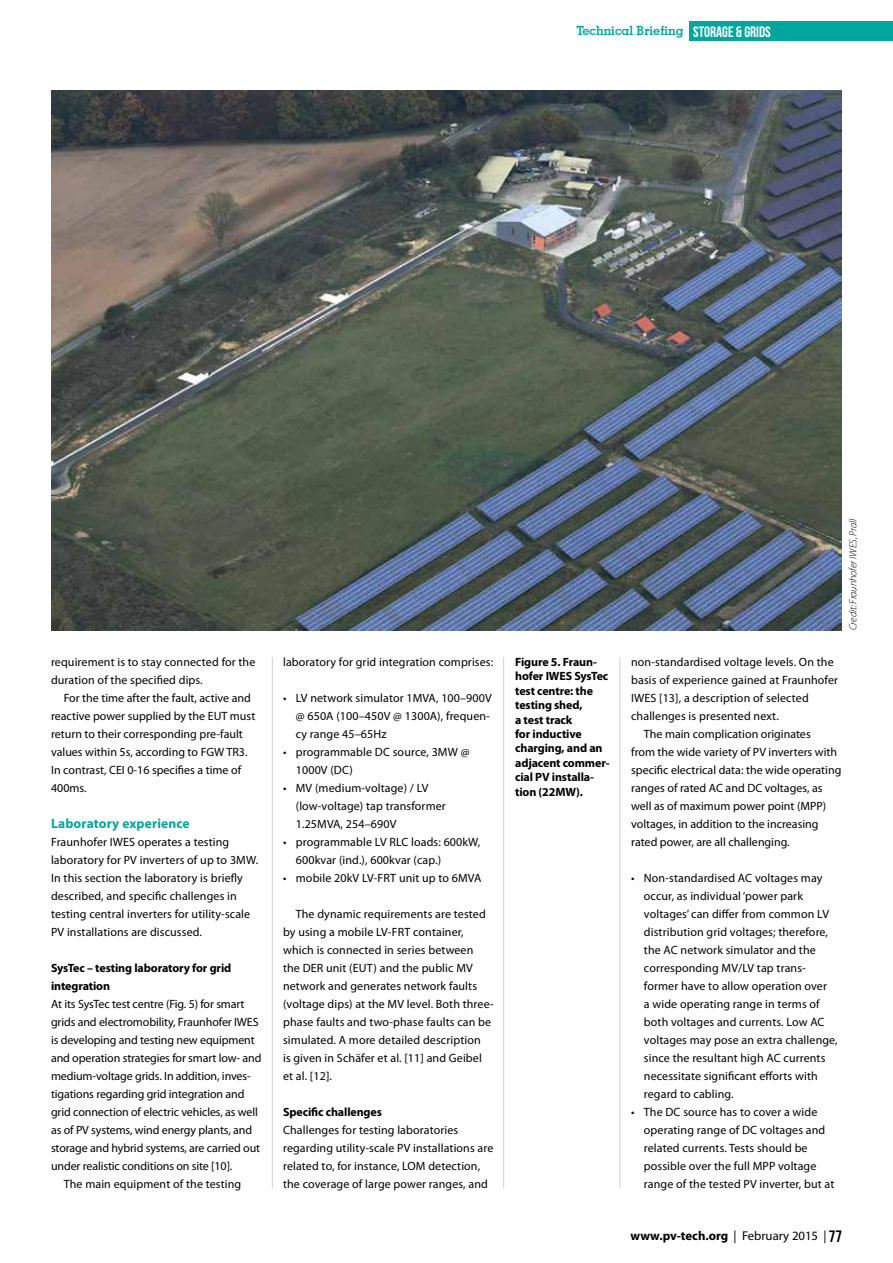
<style>
.page{position:relative;width:893px;height:1263px;background:#fff}
.page>*{position:absolute;margin:0;border:0;box-sizing:border-box;transform-origin:0 0}
.t1{font:700 13.5px "Myriad Pro";letter-spacing:.01em;color:#00a69e}
.t2{font:700 12.75px "Myriad Pro";color:#000}
.t3{font:700 12.75px "Geometric Slab 703 BT";color:#00a69e}
.t4{font:12px/18px "Myriad Pro";letter-spacing:.01em;color:#000}
.t5{font:12px "Myriad Pro";letter-spacing:-.01em;color:#000}
.t6{font:700 12px/14.4px "Myriad Pro";letter-spacing:-.01em;color:#000}
.t7{font:italic 300 10.5px "Myriad Pro";letter-spacing:-.01em;color:#000}
.s1{font-family:"Bebas Neue";font-weight:400;font-size:15px;color:#fff}
.s2{font-weight:400}
.s3{font-family:"Bebas Neue";font-weight:400;font-size:16.5px}
</style>
<div class="page">
<div style="left:689px;top:21px;width:204px;height:20px;background:#00a69e"></div>
<hr style="left:503px;top:657px;width:1px;height:531px;background:#d1d3d4">
<hr style="left:272px;top:657px;width:1px;height:531px;background:#d1d3d4">
<hr style="left:620px;top:657px;width:1px;height:531px;background:#d1d3d4">
<img style="left:51px;top:90px;width:791px;height:540px">
<p class="t3" style="left:576px;top:23px;width:196px">Technical Briefing <span class="s1">STORAGE &amp; GRIDS</span></p>
<p class="t4" style="left:51px;top:653px;width:206px">requirement is to stay connected for the duration of the specified dips.</p>
<p class="t4" style="left:51px;top:689px;width:206px;text-indent:13px">For the time after the fault, active and reactive power supplied by the EUT must return to their corresponding pre-fault values within 5s, according to FGW TR3.<br>In contrast, CEI 0-16 specifies a time of 400ms.</p>
<p class="t1" style="left:51px;top:815px;width:140px">Laboratory experience</p>
<p class="t4" style="left:51px;top:833px;width:209px">Fraunhofer IWES operates a testing laboratory for PV inverters of up to 3MW.<br>In this section the laboratory is briefly described, and specific challenges in testing central inverters for utility-scale PV installations are discussed.</p>
<p class="t6" style="left:51px;top:959px;width:182px;line-height:18px">SysTec – testing laboratory for grid integration</p>
<p class="t5" style="left:51px;top:997px;width:195px">At its SysTec test centre (Fig. 5) for smart</p>
<p class="t5" style="left:51px;top:1015px;width:209px">grids and electromobility, Fraunhofer IWES</p>
<p class="t5" style="left:51px;top:1033px;width:205px">is developing and testing new equipment</p>
<p class="t5" style="left:51px;top:1051px;width:212px">and operation strategies for smart low- and</p>
<p class="t5" style="left:51px;top:1069px;width:201px">medium-voltage grids. In addition, inves-</p>
<p class="t5" style="left:51px;top:1087px;width:195px">tigations regarding grid integration and</p>
<p class="t5" style="left:51px;top:1105px;width:208px">grid connection of electric vehicles, as well</p>
<p class="t5" style="left:51px;top:1123px;width:203px">as of PV systems, wind energy plants, and</p>
<p class="t5" style="left:51px;top:1141px;width:211px">storage and hybrid systems, are carried out</p>
<p class="t5" style="left:51px;top:1159px;width:183px">under realistic conditions on site [10].</p>
<p class="t4" style="left:64px;top:1175px;width:179px">The main equipment of the testing</p>
<p class="t4" style="left:283px;top:653px;width:212px">laboratory for grid integration comprises:</p>
<p class="t4" style="left:296px;top:689px;width:197px;text-indent:-13px">• LV network simulator 1MVA, 100–900V @ 650A (100–450V @ 1300A), frequen&shy;cy range 45–65Hz</p>
<p class="t4" style="left:296px;top:743px;width:175px;text-indent:-13px">• programmable DC source, 3MW @<br>1000V (DC)</p>
<p class="t4" style="left:296px;top:779px;width:152px;text-indent:-13px">• MV (medium-voltage) / LV (low-voltage) tap transformer<br>1.25MVA, 254–690V</p>
<p class="t4" style="left:296px;top:833px;width:186px;text-indent:-13px">• programmable LV RLC loads: 600kW,<br>600kvar (ind.), 600kvar (cap.)</p>
<p class="t4" style="left:283px;top:869px;width:200px">• mobile 20kV LV-FRT unit up to 6MVA</p>
<p class="t4" style="left:283px;top:905px;width:212px;text-indent:13px">The dynamic requirements are tested by using a mobile LV-FRT container, which is connected in series between<br>the DER unit (EUT) and the public MV network and generates network faults (voltage dips) at the MV level. Both three&shy;phase faults and two-phase faults can be simulated. A more detailed description<br>is given in Schäfer et al. [11] and Geibel et al. [12].</p>
<p class="t6" style="left:283px;top:1104px;width:100px">Specific challenges</p>
<p class="t4" style="left:283px;top:1121px;width:212px">Challenges for testing laboratories regarding utility-scale PV installations are related to, for instance, LOM detection, the coverage of large power ranges, and</p>
<p class="t6" style="left:515px;top:654px;width:96px">Figure 5. Fraun&shy;hofer IWES SysTec test centre: the testing shed,<br>a test track<br>for inductive charging, and an adjacent commer&shy;cial PV installa&shy;tion (22MW).</p>
<p class="t7" style="left:847px;top:630px;width:113px;rotate:-90deg">Credit: Fraunhofer IWES, Prall</p>
<p class="t4" style="left:631px;top:653px;width:204px">non-standardised voltage levels. On the</p>
<p class="t4" style="left:631px;top:671px;width:208px">basis of experience gained at Fraunhofer</p>
<p class="t4" style="left:631px;top:689px;width:179px">IWES [13], a description of selected</p>
<p class="t4" style="left:631px;top:707px;width:149px">challenges is presented next.</p>
<p class="t4" style="left:644px;top:725px;width:168px">The main complication originates</p>
<p class="t4" style="left:631px;top:743px;width:208px">from the wide variety of PV inverters with</p>
<p class="t4" style="left:631px;top:761px;width:212px">specific electrical data: the wide operating</p>
<p class="t4" style="left:631px;top:779px;width:193px">ranges of rated AC and DC voltages, as</p>
<p class="t4" style="left:631px;top:797px;width:197px">well as of maximum power point (MPP)</p>
<p class="t4" style="left:631px;top:815px;width:189px">voltages, in addition to the increasing</p>
<p class="t4" style="left:631px;top:833px;width:160px">rated power, are all challenging.</p>
<p class="t4" style="left:644px;top:869px;width:195px;text-indent:-13px">• Non-standardised AC voltages may occur, as individual ‘power park voltages’ can differ from common LV distribution grid voltages; therefore, the AC network simulator and the corresponding MV/LV tap trans&shy;former have to allow operation over<br>a wide operating range in terms of both voltages and currents. Low AC voltages may pose an extra challenge, since the resultant high AC currents necessitate significant efforts with regard to cabling.</p>
<p class="t4" style="left:644px;top:1103px;width:192px;text-indent:-13px">• The DC source has to cover a wide operating range of DC voltages and related currents. Tests should be possible over the full MPP voltage range of the tested PV inverter, but at</p>
<p class="t2" style="left:630px;top:1227px;width:213px">www.pv-tech.org <span class="s2">| February 2015 |</span> <span class="s3">77</span></p>
</div>
